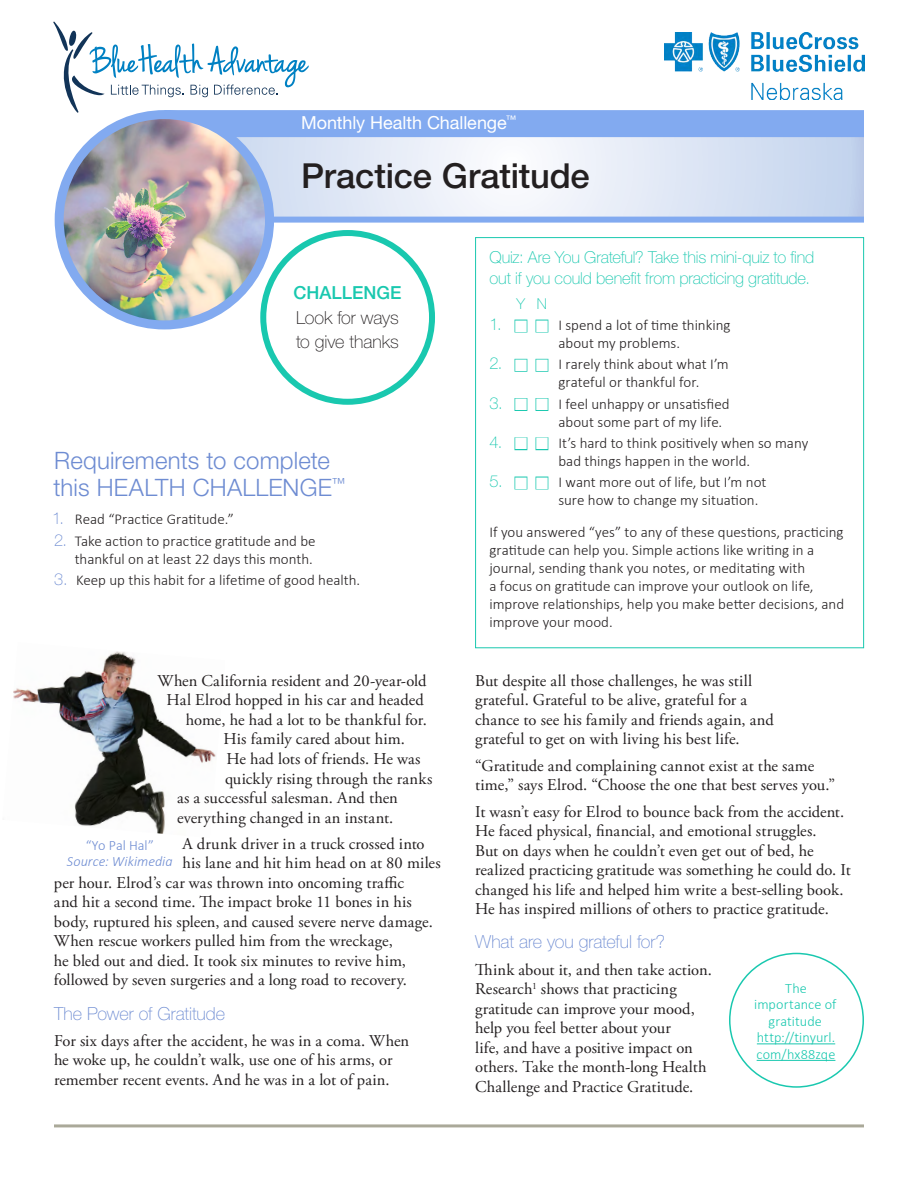
<style>
.page{position:relative;width:918px;height:1188px;background:#fff}
.page>*{position:absolute;margin:0;border:0;box-sizing:border-box;transform-origin:0 0}
.t1{font:500 34.5px "Helvetica Neue LT Std";letter-spacing:-.005em;color:#231f20}
.t2{font:300 24px/27px "Helvetica Neue LT Std";letter-spacing:.005em;color:#6e8cd2}
.t3{font:100 18px "Helvetica Neue LT Std";letter-spacing:-.005em;color:#6e8cd2}
.t4{font:18px "Helvetica Neue LT Std";letter-spacing:-.005em;color:#fff}
.t5{font:100 18px/24px "Helvetica Neue LT Std";letter-spacing:-.005em;color:#231f20}
.t6{font:500 18px "Helvetica Neue LT Std";color:#19c8af}
.t7{font:16.5px/19.5px "Adobe Garamond Pro";letter-spacing:.005em;color:#231f20}
.t8{font:100 16.5px/21px "Helvetica Neue LT Std";letter-spacing:-.01em;color:#19c8af}
.t9{font:300 15px/18px "Calibri";color:#231f20}
.t10{font:100 15px "Helvetica Neue LT Std";color:#19c8af}
.t11{font:300 14.25px/16.5px "Calibri";letter-spacing:.005em;color:#19c8af;text-align:center}
.t12{font:italic 300 14.25px "Calibri";color:#6e8cd2}
.t13{font:300 14.25px "Calibri";color:#6e8cd2}
.s1{font-family:"Helvetica Neue LT Std";font-weight:100;font-size:16.5px;color:#6e8cd2}
.s2{font-family:"Helvetica Neue LT Std";font-weight:100;font-size:16.5px;color:#19c8af}
.s3{color:#fff}
</style>
<div class="page">
<svg style="left:53px;top:22px;width:256px;height:91px"></svg>
<img style="left:665px;top:33px;width:200px;height:67px">
<div style="left:514px;top:320px;width:13px;height:12px;border:2px solid #19c8af"></div>
<div style="left:535px;top:320px;width:13px;height:12px;border:2px solid #19c8af"></div>
<div style="left:514px;top:359px;width:13px;height:13px;border:2px solid #19c8af"></div>
<div style="left:535px;top:359px;width:13px;height:13px;border:2px solid #19c8af"></div>
<div style="left:514px;top:398px;width:13px;height:13px;border:2px solid #19c8af"></div>
<div style="left:535px;top:398px;width:13px;height:13px;border:2px solid #19c8af"></div>
<div style="left:514px;top:437px;width:13px;height:13px;border:2px solid #19c8af"></div>
<div style="left:535px;top:437px;width:13px;height:13px;border:2px solid #19c8af"></div>
<div style="left:514px;top:477px;width:13px;height:12px;border:2px solid #19c8af"></div>
<div style="left:535px;top:477px;width:13px;height:12px;border:2px solid #19c8af"></div>
<img style="left:13px;top:651px;width:203px;height:183px">
<svg style="left:230px;top:137px;width:634px;height:80px"></svg>
<div style="left:164px;top:110px;width:700px;height:27px;background:#82aaf0"></div>
<img style="left:59px;top:115px;width:211px;height:210px;border-radius:105px">
<div style="left:55px;top:110px;width:219px;height:219px;border:9px solid #82aaf0;border-radius:50%"></div>
<div style="left:269px;top:217px;width:595px;height:6px;background:#82aaf0"></div>
<div style="left:260px;top:230px;width:175px;height:175px;border:6px solid #19c8af;border-radius:50%"></div>
<hr style="left:54px;top:1124px;width:810px;height:3px;background:#aaa999">
<hr style="left:757px;top:1044px;width:78px;height:1px;background:#19c8af">
<hr style="left:757px;top:1060px;width:78px;height:1px;background:#19c8af">
<p class="t4" style="left:301px;top:112px;width:216px">Monthly Health Challenge<sup>™</sup></p>
<h1 class="t1" style="left:301px;top:155px;width:290px">Practice Gratitude</h1>
<p class="t6" style="left:293px;top:282px;width:109px">CHALLENGE</p>
<p class="t5" style="left:296px;top:306px;width:104px">Look for ways to give thanks</p>
<h2 class="t2" style="left:54px;top:447px;width:293px">Requirements to complete this HEALTH CHALLENGE<sup>™</sup></h2>
<p class="t9" style="left:52px;top:510px;width:183px"><span class="s1">1.</span> Read “Practice Gratitude.”</p>
<p class="t9" style="left:54px;top:531px;width:263px;text-align:right"><span class="s1">2.</span> Take action to practice gratitude and be thankful on at least 22 days this month.</p>
<p class="t9" style="left:54px;top:571px;width:307px"><span class="s1">3.</span> Keep up this habit for a lifetime of good health.</p>
<p class="t7" style="left:158px;top:672px;width:270px">When California resident and 20-year-old</p>
<p class="t7" style="left:166px;top:691px;width:259px">Hal Elrod hopped in his car and headed</p>
<p class="t7" style="left:186px;top:711px;width:242px">home, he had a lot to be thankful for.</p>
<p class="t7" style="left:224px;top:730px;width:183px">His family cared about him.</p>
<p class="t7" style="left:227px;top:750px;width:195px">He had lots of friends. He was</p>
<p class="t7" style="left:225px;top:769px;width:209px">quickly rising through the ranks</p>
<p class="t7" style="left:177px;top:789px;width:222px">as a successful salesman. And then</p>
<p class="t7" style="left:177px;top:808px;width:218px">everything changed in an instant.</p>
<p class="t7" style="left:182px;top:834px;width:244px">A drunk driver in a truck crossed into</p>
<p class="t7" style="left:182px;top:854px;width:260px">his lane and hit him head on at 80 miles</p>
<p class="t7" style="left:54px;top:873px;width:352px">per hour. Elrod’s car was thrown into oncoming traffic</p>
<p class="t7" style="left:54px;top:893px;width:359px">and hit a second time. The impact broke 11 bones in his</p>
<p class="t7" style="left:54px;top:912px;width:380px">body, ruptured his spleen, and caused severe nerve damage.</p>
<p class="t7" style="left:54px;top:932px;width:340px">When rescue workers pulled him from the wreckage,</p>
<p class="t7" style="left:54px;top:951px;width:354px">he bled out and died. It took six minutes to revive him,</p>
<p class="t7" style="left:54px;top:971px;width:354px">followed by seven surgeries and a long road to recovery.</p>
<p class="t3" style="left:54px;top:1003px;width:173px">The Power of Gratitude</p>
<p class="t7" style="left:54px;top:1032px;width:357px">For six days after the accident, he was in a coma. When he woke up, he couldn’t walk, use one of his arms, or remember recent events. And he was in a lot of pain.</p>
<p class="t13" style="left:86px;top:836px;width:70px">“Yo Pal Hal”</p>
<p class="t12" style="left:67px;top:853px;width:107px">Source: Wikimedia</p>
<p class="t8" style="left:489px;top:247px;width:326px">Quiz: Are You Grateful? Take this mini-quiz to find out if you could benefit from practicing gratitude.</p>
<p class="t10" style="left:517px;top:295px;width:32px">Y N</p>
<p class="t9" style="left:558px;top:316px;width:174px;text-indent:-69px"><span class="s2">1.</span> <span class="s3">■</span> <span class="s3">■</span> I spend a lot of time thinking about my problems.</p>
<p class="t9" style="left:558px;top:355px;width:172px;text-indent:-69px"><span class="s2">2.</span> <span class="s3">■</span> <span class="s3">■</span> I rarely think about what I’m grateful or thankful for.</p>
<p class="t9" style="left:558px;top:395px;width:173px;text-indent:-69px"><span class="s2">3.</span> <span class="s3">■</span> <span class="s3">■</span> I feel unhappy or unsatisfied about some part of my life.</p>
<p class="t9" style="left:558px;top:434px;width:251px;text-indent:-69px"><span class="s2">4.</span> <span class="s3">■</span> <span class="s3">■</span> It’s hard to think positively when so many bad things happen in the world.</p>
<p class="t9" style="left:558px;top:473px;width:209px;text-indent:-69px"><span class="s2">5.</span> <span class="s3">■</span> <span class="s3">■</span> I want more out of life, but I’m not sure how to change my situation.</p>
<p class="t9" style="left:489px;top:523px;width:356px">If you answered “yes” to any of these questions, practicing gratitude can help you. Simple actions like writing in a journal, sending thank you notes, or meditating with<br>a focus on gratitude can improve your outlook on life, improve relationships, help you make better decisions, and improve your mood.</p>
<p class="t7" style="left:475px;top:672px;width:300px">But despite all those challenges, he was still grateful. Grateful to be alive, grateful for a chance to see his family and friends again, and grateful to get on with living his best life.</p>
<p class="t7" style="left:475px;top:756px;width:361px">“Gratitude and complaining cannot exist at the same time,” says Elrod. “Choose the one that best serves you.”</p>
<p class="t7" style="left:475px;top:802px;width:377px">It wasn’t easy for Elrod to bounce back from the accident.<br>He faced physical, financial, and emotional struggles.<br>But on days when he couldn’t even get out of bed, he realized practicing gratitude was something he could do. It changed his life and helped him write a best-selling book.<br>He has inspired millions of others to practice gratitude.</p>
<p class="t3" style="left:475px;top:932px;width:192px">What are you grateful for?</p>
<p class="t7" style="left:475px;top:960px;width:238px">Think about it, and then take action.<br>Research<sup>1</sup> shows that practicing gratitude can improve your mood, help you feel better about your<br>life, and have a positive impact on others. Take the month-long Health Challenge and Practice Gratitude.</p>
<p class="t11" style="left:754px;top:979px;width:84px">The importance of gratitude http://tinyurl. com/hx88zqe</p>
</div>
